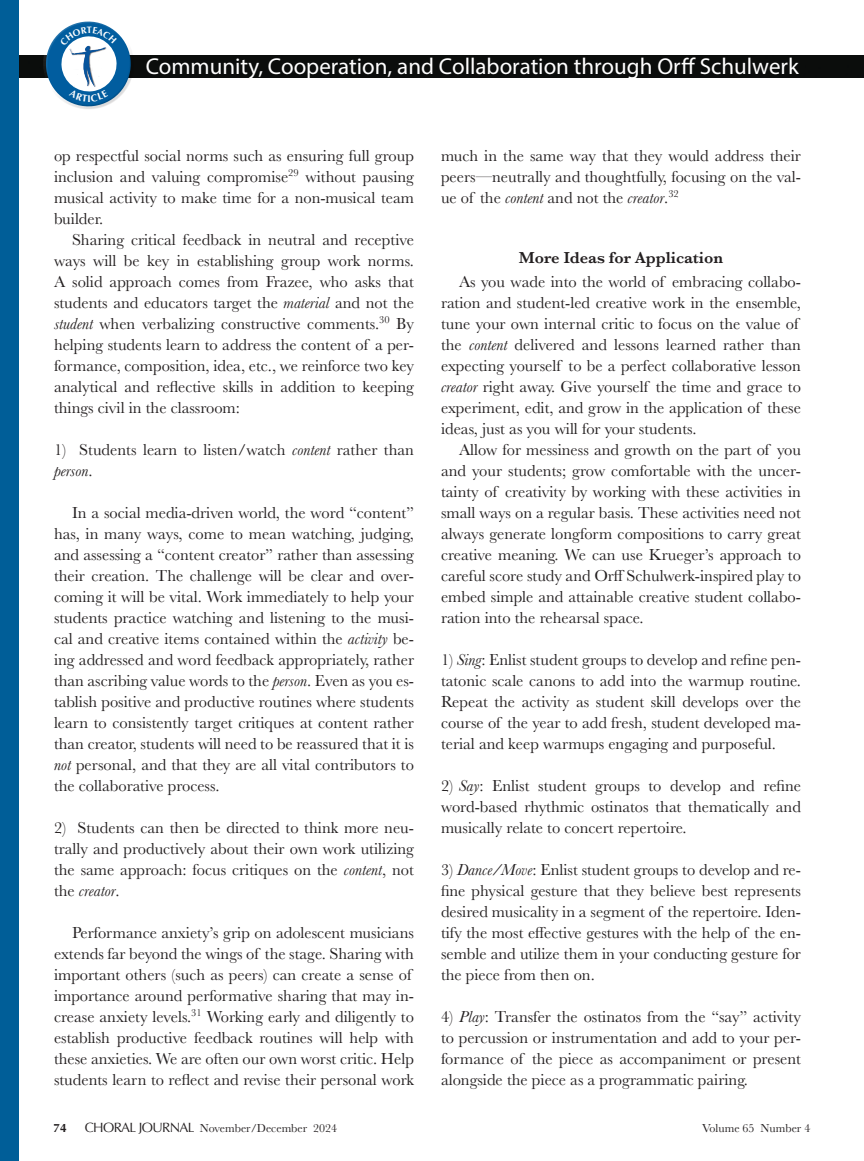
<style>
.page{position:relative;width:864px;height:1161px;background:#fff}
.page>*{position:absolute;margin:0;border:0;box-sizing:border-box;transform-origin:0 0}
.Body_article_new{font:22.95px "Myriad Pro";color:#fff}
.Body_article_new-2{font:16.5px/21px "Baskerville";color:#231f20;text-align:justify}
._11_12_Subhead{font:600 16.5px "Baskerville";color:#231f20}
.t1{font:12px "Baskerville";color:#231f20}
.t2{font:700 12px "Optima";color:#231f20}
.t3{font:700 9.9px "Optima";color:#fff}
.s1{font-style:italic}
.s2{font-family:"Optima";font-size:13.5px}
</style>
<div class="page">
<div style="left:18px;top:55px;width:846px;height:23px;background:#0b0d0c"></div>
<div style="left:0;top:0;width:18px;height:1161px;background:#005e98"></div>
<svg style="left:43px;top:21px;width:90px;height:88px"></svg>
<p class="t3" style="left:88px;top:93px;width:5px">I</p>
<p class="Body_article_new" style="left:146px;top:52px;width:655px">Community, Cooperation, and Collaboration through Orff Schulwerk</p>
<p class="Body_article_new-2" style="left:54px;top:145px;width:362px">op respectful social norms such as ensuring full group inclusion and valuing compromise<sup>29</sup> without pausing musical activity to make time for a non-musical team builder.</p>
<p class="Body_article_new-2" style="left:54px;top:229px;width:362px;text-indent:18px">Sharing critical feedback in neutral and receptive ways will be key in establishing group work norms.<br>A solid approach comes from Frazee, who asks that students and educators target the <span class="s1">material</span> and not the <span class="s1">student</span> when verbalizing constructive comments.<sup>30</sup> By helping students learn to address the content of a per&shy;formance, composition, idea, etc., we reinforce two key analytical and reflective skills in addition to keeping things civil in the classroom:</p>
<p class="Body_article_new-2" style="left:54px;top:439px;width:362px">1) Students learn to listen/watch <span class="s1">content</span> rather than <span class="s1">person</span>.</p>
<p class="Body_article_new-2" style="left:54px;top:502px;width:362px;text-indent:18px">In a social media-driven world, the word “content” has, in many ways, come to mean watching, judging, and assessing a “content creator” rather than assessing their creation. The challenge will be clear and over&shy;coming it will be vital. Work immediately to help your students practice watching and listening to the musi&shy;cal and creative items contained within the <span class="s1">activity</span> be&shy;ing addressed and word feedback appropriately, rather than ascribing value words to the <span class="s1">person</span>. Even as you es&shy;tablish positive and productive routines where students learn to consistently target critiques at content rather than creator, students will need to be reassured that it is <span class="s1">not</span> personal, and that they are all vital contributors to the collaborative process.</p>
<p class="Body_article_new-2" style="left:54px;top:817px;width:362px">2) Students can then be directed to think more neu&shy;trally and productively about their own work utilizing the same approach: focus critiques on the <span class="s1">content</span>, not the <span class="s1">creator</span>.</p>
<p class="Body_article_new-2" style="left:54px;top:922px;width:362px;text-align:left;text-indent:18px">Performance anxiety’s grip on adolescent musicians extends far beyond the wings of the stage. Sharing with important others (such as peers) can create a sense of importance around performative sharing that may in&shy;crease anxiety levels.<sup>31</sup> Working early and diligently to establish productive feedback routines will help with these anxieties. We are often our own worst critic. Help students learn to reflect and revise their personal work</p>
<p class="Body_article_new-2" style="left:441px;top:145px;width:362px">much in the same way that they would address their peers—neutrally and thoughtfully, focusing on the val&shy;ue of the <span class="s1">content</span> and not the <span class="s1">creator</span>.<sup>32</sup></p>
<p class="_11_12_Subhead" style="left:519px;top:246px;width:206px">More Ideas for Application</p>
<p class="Body_article_new-2" style="left:441px;top:271px;width:362px;text-align:left;text-indent:18px">As you wade into the world of embracing collabo&shy;ration and student-led creative work in the ensemble, tune your own internal critic to focus on the value of the <span class="s1">content</span> delivered and lessons learned rather than expecting yourself to be a perfect collaborative lesson <span class="s1">creator</span> right away. Give yourself the time and grace to experiment, edit, and grow in the application of these ideas, just as you will for your students.</p>
<p class="Body_article_new-2" style="left:441px;top:439px;width:362px;text-indent:18px">Allow for messiness and growth on the part of you and your students; grow comfortable with the uncer&shy;tainty of creativity by working with these activities in small ways on a regular basis. These activities need not always generate longform compositions to carry great creative meaning. We can use Krueger’s approach to careful score study and Orff Schulwerk-inspired play to embed simple and attainable creative student collabo&shy;ration into the rehearsal space.</p>
<p class="Body_article_new-2" style="left:441px;top:649px;width:362px">1) <span class="s1">Sing</span>: Enlist student groups to develop and refine pen&shy;tatonic scale canons to add into the warmup routine.<br>Repeat the activity as student skill develops over the course of the year to add fresh, student developed ma&shy;terial and keep warmups engaging and purposeful.</p>
<p class="Body_article_new-2" style="left:441px;top:775px;width:362px">2) <span class="s1">Say</span>: Enlist student groups to develop and refine word-based rhythmic ostinatos that thematically and musically relate to concert repertoire.</p>
<p class="Body_article_new-2" style="left:441px;top:859px;width:362px">3) <span class="s1">Dance/Move</span>: Enlist student groups to develop and re&shy;fine physical gesture that they believe best represents desired musicality in a segment of the repertoire. Iden&shy;tify the most effective gestures with the help of the en&shy;semble and utilize them in your conducting gesture for the piece from then on.</p>
<p class="Body_article_new-2" style="left:441px;top:1006px;width:362px">4) <span class="s1">Play</span>: Transfer the ostinatos from the “say” activity to percussion or instrumentation and add to your per&shy;formance of the piece as accompaniment or present alongside the piece as a programmatic pairing.</p>
<p class="t2" style="left:54px;top:1121px;width:15px">74</p>
<p class="t1" style="left:85px;top:1121px;width:254px"><span class="s2">CHORAL JOURNAL</span> November/December 2024</p>
<p class="t1" style="left:702px;top:1121px;width:110px">Volume 65 Number 4</p>
</div>
